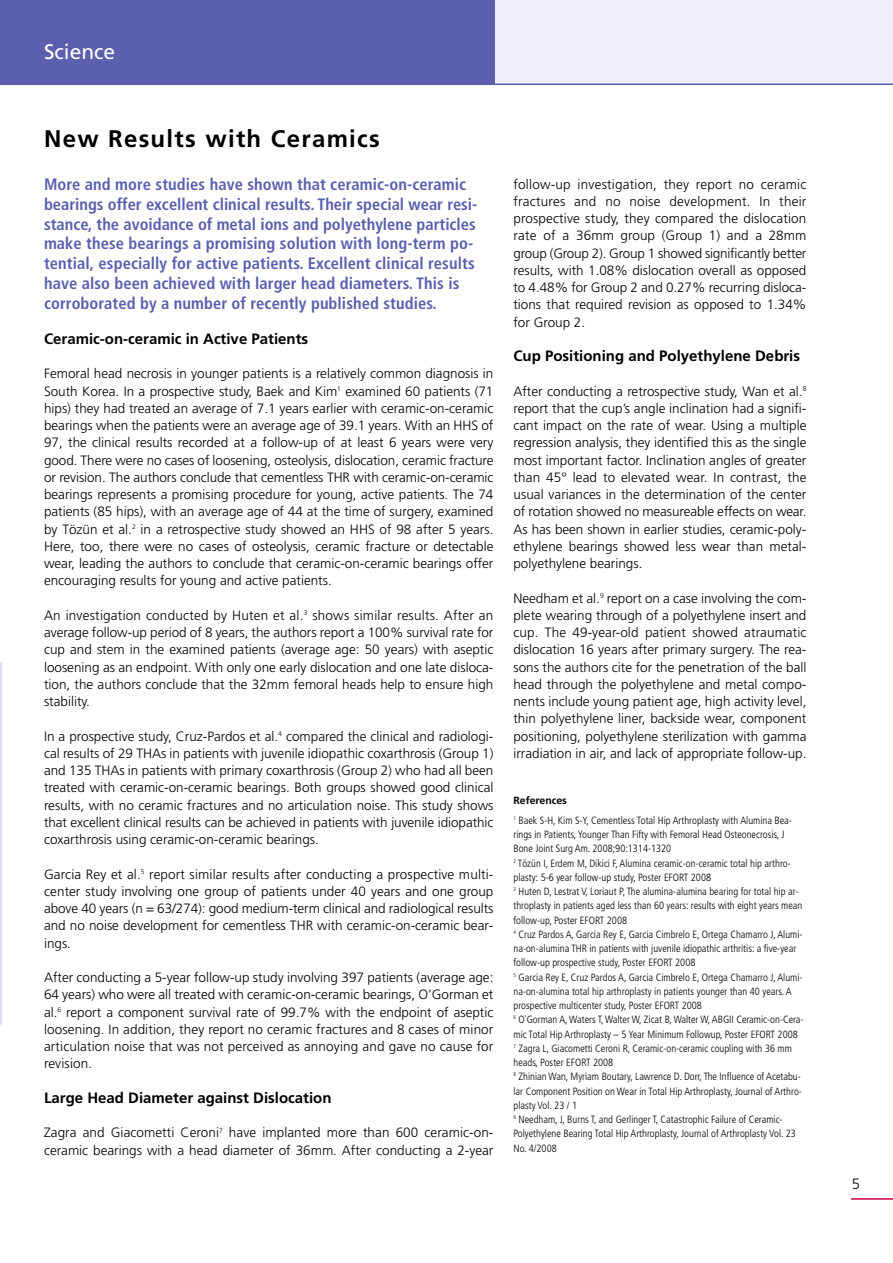
<style>
.page{position:relative;width:893px;height:1263px;background:#fff}
.page>*{position:absolute;margin:0;border:0;box-sizing:border-box;transform-origin:0 0}
.t1{font:700 24px "Frutiger";letter-spacing:.055em;color:#000}
.t2{font:21px "Frutiger";color:#fff}
.t3{font:700 condensed 16.5px/19.8px "Frutiger";letter-spacing:.005em;color:#5a60ad}
.t4{font:700 15px "Frutiger";color:#000}
.t5{font:300 15px "Frutiger";color:#000}
.t6{font:300 13.5px/17.2px "Frutiger";color:#000;text-align:justify}
.t7{font:300 condensed 10.5px/14.2px "Frutiger";color:#000}
.s1{font-weight:700;font-stretch:normal}
</style>
<div class="page">
<hr style="left:851px;top:1198px;width:42px;height:2px;background:#c7004c">
<div style="left:0;top:0;width:893px;height:85px;background:#eeeff7"></div>
<hr style="left:0;top:84px;width:893px;height:1px;background:#5a60ad">
<div style="left:0;top:0;width:495px;height:85px;background:#5a60ad"></div>
<hr style="left:0;top:662px;width:2px;height:363px;background:#dedfef">
<h2 class="t2" style="left:44px;top:44px;width:73px">Science</h2>
<h1 class="t1" style="left:44px;top:129px;width:337px">New Results with Ceramics</h1>
<p class="t3" style="left:44px;top:176px;width:435px">More and more studies have shown that ceramic-on-ceramic bearings offer excellent clinical results. Their special wear resi&shy;stance, the avoidance of metal ions and polyethylene particles make these bearings a promising solution with long-term po&shy;tential, especially for active patients. Excellent clinical results have also been achieved with larger head diameters. This is corroborated by a number of recently published studies.</p>
<p class="t4" style="left:44px;top:333px;width:266px">Ceramic-on-ceramic in Active Patients</p>
<p class="t6" style="left:44px;top:366px;width:451px">Femoral head necrosis in younger patients is a relatively common diagnosis in South Korea. In a prospective study, Baek and Kim<sup>1</sup> examined 60 patients (71 hips) they had treated an average of 7.1 years earlier with ceramic-on-ceramic bearings when the patients were an average age of 39.1 years. With an HHS of 97, the clinical results recorded at a follow-up of at least 6 years were very good. There were no cases of loosening, osteolysis, dislocation, ceramic fracture or revision. The authors conclude that cementless THR with ceramic-on-ceramic bearings represents a promising procedure for young, active patients. The 74 patients (85 hips), with an average age of 44 at the time of surgery, examined by Tözün et al.<sup>2</sup> in a retrospective study showed an HHS of 98 after 5 years.<br>Here, too, there were no cases of osteolysis, ceramic fracture or detectable wear, leading the authors to conclude that ceramic-on-ceramic bearings offer encouraging results for young and active patients.</p>
<p class="t6" style="left:44px;top:608px;width:451px">An investigation conducted by Huten et al.<sup>3</sup> shows similar results. After an average follow-up period of 8 years, the authors report a 100% survival rate for cup and stem in the examined patients (average age: 50 years) with aseptic loosening as an endpoint. With only one early dislocation and one late disloca&shy;tion, the authors conclude that the 32mm femoral heads help to ensure high stability.</p>
<p class="t6" style="left:44px;top:728px;width:451px">In a prospective study, Cruz-Pardos et al.<sup>4</sup> compared the clinical and radiologi&shy;cal results of 29 THAs in patients with juvenile idiopathic coxarthrosis (Group 1) and 135 THAs in patients with primary coxarthrosis (Group 2) who had all been treated with ceramic-on-ceramic bearings. Both groups showed good clinical results, with no ceramic fractures and no articulation noise. This study shows that excellent clinical results can be achieved in patients with juvenile idiopathic coxarthrosis using ceramic-on-ceramic bearings.</p>
<p class="t6" style="left:44px;top:866px;width:451px">Garcia Rey et al.<sup>5</sup> report similar results after conducting a prospective multi&shy;center study involving one group of patients under 40 years and one group above 40 years (n = 63/274): good medium-term clinical and radiological results and no noise development for cementless THR with ceramic-on-ceramic bear&shy;ings.</p>
<p class="t6" style="left:44px;top:970px;width:451px">After conducting a 5-year follow-up study involving 397 patients (average age:<br>64 years) who were all treated with ceramic-on-ceramic bearings, O’Gorman et al.<sup>6</sup> report a component survival rate of 99.7% with the endpoint of aseptic loosening. In addition, they report no ceramic fractures and 8 cases of minor articulation noise that was not perceived as annoying and gave no cause for revision.</p>
<p class="t4" style="left:44px;top:1092px;width:289px">Large Head Diameter against Dislocation</p>
<p class="t6" style="left:44px;top:1125px;width:451px">Zagra and Giacometti Ceroni<sup>7</sup> have implanted more than 600 ceramic-on&shy;ceramic bearings with a head diameter of 36mm. After conducting a 2-year</p>
<p class="t6" style="left:513px;top:176px;width:294px">follow-up investigation, they report no ceramic fractures and no noise development. In their prospective study, they compared the dislocation rate of a 36mm group (Group 1) and a 28mm group (Group 2). Group 1 showed significantly better results, with 1.08% dislocation overall as opposed to 4.48% for Group 2 and 0.27% recurring disloca&shy;tions that required revision as opposed to 1.34% for Group 2.</p>
<p class="t4" style="left:513px;top:350px;width:288px">Cup Positioning and Polyethylene Debris</p>
<p class="t6" style="left:513px;top:383px;width:294px">After conducting a retrospective study, Wan et al.<sup>8 </sup>report that the cup’s angle inclination had a signifi&shy;cant impact on the rate of wear. Using a multiple regression analysis, they identified this as the single most important factor. Inclination angles of greater than 45° lead to elevated wear. In contrast, the usual variances in the determination of the center of rotation showed no measureable effects on wear.<br>As has been shown in earlier studies, ceramic-poly&shy;ethylene bearings showed less wear than metal&shy;polyethylene bearings.</p>
<p class="t6" style="left:513px;top:590px;width:294px">Needham et al.<sup>9</sup> report on a case involving the com&shy;plete wearing through of a polyethylene insert and cup. The 49-year-old patient showed atraumatic dislocation 16 years after primary surgery. The rea&shy;sons the authors cite for the penetration of the ball head through the polyethylene and metal compo&shy;nents include young patient age, high activity level, thin polyethylene liner, backside wear, component positioning, polyethylene sterilization with gamma irradiation in air, and lack of appropriate follow-up.</p>
<p class="t7" style="left:513px;top:791px;width:280px;line-height:20.2px"><span class="s1">References<br></span><sup>1</sup> Baek S-H, Kim S-Y, Cementless Total Hip Arthroplasty with Alumina Bea-</p>
<p class="t7" style="left:513px;top:828px;width:292px">rings in Patients, Younger Than Fifty with Femoral Head Osteonecrosis, J Bone Joint Surg Am. 2008;90:1314-1320<br><sup>2</sup> Tözün I, Erdem M, Dikici F, Alumina ceramic-on-ceramic total hip arthro&shy;plasty: 5-6 year follow-up study, Poster EFORT 2008<br><sup>3</sup> Huten D, Lestrat V, Loriaut P, The alumina-alumina bearing for total hip ar&shy;throplasty in patients aged less than 60 years: results with eight years mean follow-up, Poster EFORT 2008<br><sup>4</sup> Cruz Pardos A, Garcia Rey E, Garcia Cimbrelo E, Ortega Chamarro J, Alumi&shy;na-on-alumina THR in patients with juvenile idiopathic arthritis: a five-year follow-up prospective study, Poster EFORT 2008<br><sup>5</sup> Garcia Rey E, Cruz Pardos A, Garcia Cimbrelo E, Ortega Chamarro J, Alumi&shy;na-on-alumina total hip arthroplasty in patients younger than 40 years. A prospective multicenter study, Poster EFORT 2008<br><sup>6</sup> O`Gorman A,Waters T,Walter W, Zicat B,Walter W, ABGII Ceramic-on-Cera&shy;mic Total Hip Arthroplasty – 5 Year Minimum Followup, Poster EFORT 2008<br><sup>7</sup> Zagra L, Giacometti Ceroni R, Ceramic-on-ceramic coupling with 36 mm heads, Poster EFORT 2008<br><sup>8</sup> Zhinian Wan, Myriam Boutary, Lawrence D. Dorr, The Influence of Acetabu&shy;lar Component Position on Wear in Total Hip Arthroplasty, Journal of Arthro&shy;plasty Vol. 23 / 1<br><sup>9</sup> Needham, J, Burns T, and Gerlinger T, Catastrophic Failure of Ceramic-Polyethylene Bearing Total Hip Arthroplasty, Journal of Arthroplasty Vol. 23<br>No. 4/2008</p>
<p class="t5" style="left:852px;top:1177px;width:10px">5</p>
</div>
